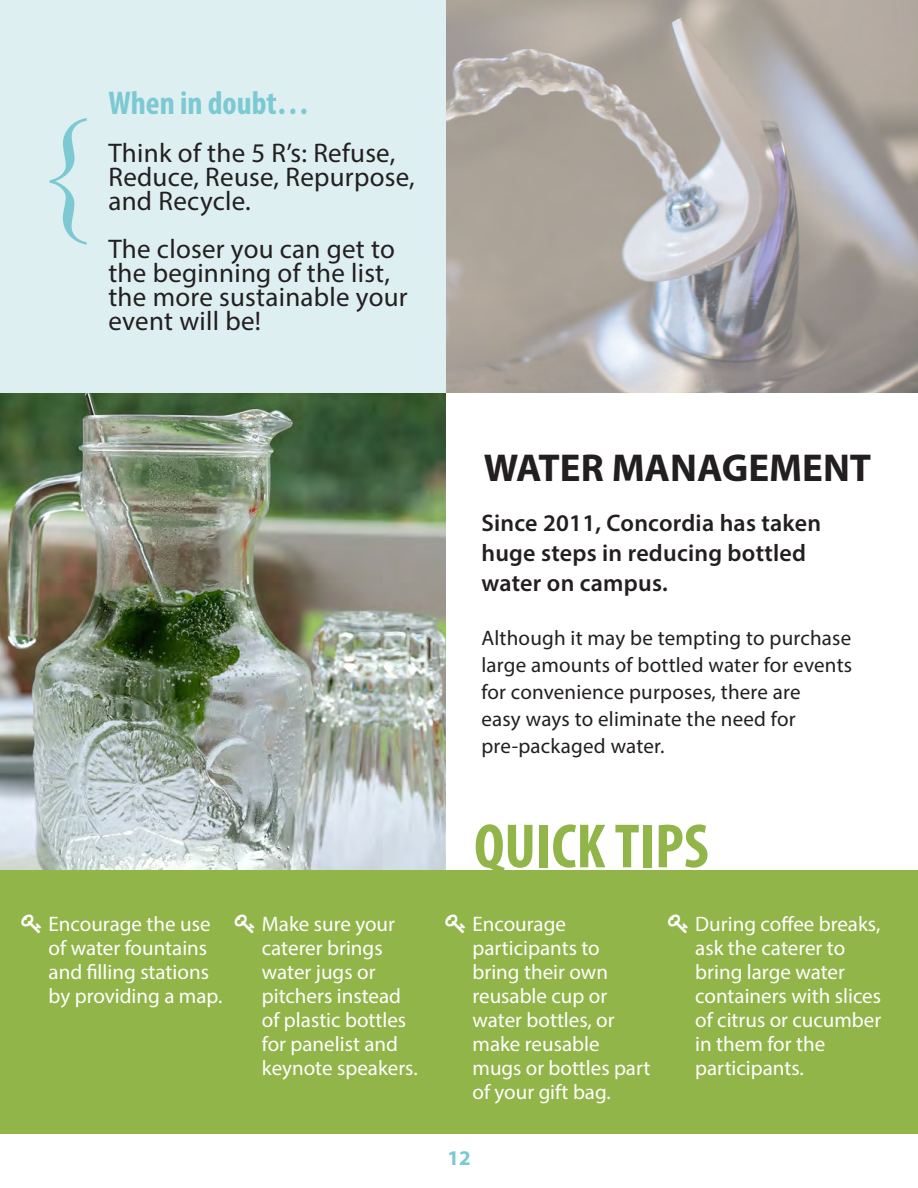
<style>
.page{position:relative;width:918px;height:1188px;background:#fff}
.page>*{position:absolute;margin:0;border:0;box-sizing:border-box;transform-origin:0 0}
.t1{font:150px "French Script";color:#7cc9d3}
.t2{font:700 condensed 63px "Myriad Pro";color:#92b549}
.t3{font:700 39px "Myriad Pro";color:#231f20}
.t4{font:700 condensed 33px "Myriad Pro";color:#7cc9d3}
.t5{font:27px/24px "Myriad Pro";letter-spacing:.01em;color:#231f20}
.t6{font:600 24px/30px "Myriad Pro";letter-spacing:.01em;color:#231f20}
.t7{font:21px/24px "Myriad Pro";color:#fff}
.t8{font:21px/27px "Myriad Pro";letter-spacing:.01em;color:#231f20}
.t9{font:700 21px "Myriad Pro";color:#7cc9d3}
</style>
<div class="page">
<img style="left:0;top:393px;width:446px;height:477px">
<div style="left:0;top:870px;width:918px;height:264px;background:#92b549"></div>
<img style="left:446px;top:0;width:472px;height:393px">
<div style="left:0;top:0;width:446px;height:393px;background:#ddeff1"></div>
<h1 class="t1" style="left:31px;top:78px;width:67px">{</h1>
<h3 class="t4" style="left:108px;top:82px;width:202px">When in doubt…</h3>
<p class="t5" style="left:108px;top:140px;width:308px">Think of the 5 R’s: Refuse,<br>Reduce, Reuse, Repurpose, and Recycle.</p>
<p class="t5" style="left:108px;top:236px;width:301px">The closer you can get to the beginning of the list, the more sustainable your event will be!</p>
<p class="t7" style="left:49px;top:911px;width:175px">Encourage the use of water fountains and filling stations by providing a map.</p>
<p class="t7" style="left:262px;top:911px;width:157px">Make sure your caterer brings water jugs or pitchers instead of plastic bottles for panelist and keynote speakers.</p>
<h3 class="t3" style="left:484px;top:443px;width:389px">WATER MANAGEMENT</h3>
<p class="t6" style="left:481px;top:507px;width:341px">Since 2011, Concordia has taken huge steps in reducing bottled water on campus.</p>
<p class="t8" style="left:481px;top:624px;width:372px">Although it may be tempting to purchase large amounts of bottled water for events for convenience purposes, there are<br>easy ways to eliminate the need for pre-packaged water.</p>
<h2 class="t2" style="left:474px;top:807px;width:236px">QUICK TIPS</h2>
<p class="t7" style="left:473px;top:911px;width:179px">Encourage participants to bring their own reusable cup or water bottles, or make reusable mugs or bottles part of your gift bag.</p>
<p class="t7" style="left:695px;top:911px;width:188px">During coffee breaks, ask the caterer to bring large water containers with slices of citrus or cucumber in them for the participants.</p>
<p class="t9" style="left:447px;top:1144px;width:25px">12</p>
</div>
